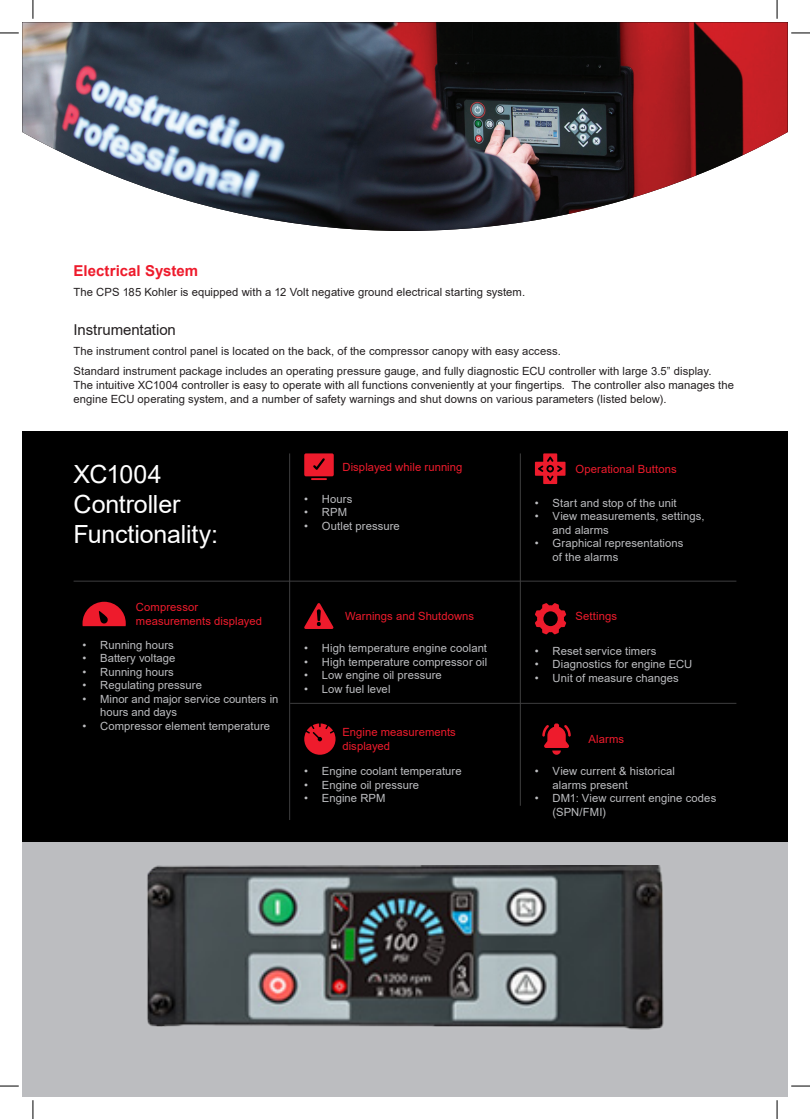
<style>
.page{position:relative;width:810px;height:1119px;background:#fff}
.page>*{position:absolute;margin:0;border:0;box-sizing:border-box;transform-origin:0 0}
.t1{font:25px/30px "Arial";letter-spacing:-.005em;color:#fff}
.t2{font:700 15px "Arial";color:#ee1b2c}
.t3{font:15px "Arial";letter-spacing:-.005em;color:#231f20}
.t4{font:11.25px/13.5px "Arial";letter-spacing:.005em;color:#bcbdc0}
.t5{font:11.25px/20.6px "Arial";letter-spacing:.005em;color:#231f20}
.t6{font:11.25px/13.5px "Arial";letter-spacing:.005em;color:#ee1b2c}
</style>
<div class="page">
<div style="left:22px;top:796px;width:766px;height:300px;background:#bcbdc0"></div>
<img style="left:22px;top:22px;width:766px;height:209px">
<div style="left:22px;top:431px;width:766px;height:410px;background:#000"></div>
<hr style="left:289px;top:453px;width:1px;height:366px;background:#3e3e3f">
<hr style="left:520px;top:453px;width:1px;height:352px;background:#3e3e3f">
<hr style="left:74px;top:580px;width:662px;height:1px;background:#3e3e3f">
<hr style="left:290px;top:702px;width:446px;height:1px;background:#3e3e3f">
<svg style="left:304px;top:453px;width:30px;height:27px"></svg>
<svg style="left:535px;top:453px;width:30px;height:31px"></svg>
<svg style="left:83px;top:601px;width:43px;height:25px"></svg>
<svg style="left:304px;top:603px;width:29px;height:26px"></svg>
<svg style="left:535px;top:603px;width:31px;height:31px"></svg>
<svg style="left:304px;top:723px;width:32px;height:31px"></svg>
<svg style="left:542px;top:723px;width:29px;height:31px"></svg>
<img style="left:147px;top:865px;width:517px;height:165px">
<svg style="left:0;top:32px;width:19px;height:2px"></svg>
<svg style="left:791px;top:32px;width:19px;height:2px"></svg>
<svg style="left:0;top:1085px;width:19px;height:1px"></svg>
<svg style="left:791px;top:1085px;width:19px;height:1px"></svg>
<svg style="left:32px;top:0;width:2px;height:19px"></svg>
<svg style="left:32px;top:1100px;width:2px;height:18px"></svg>
<svg style="left:776px;top:0;width:2px;height:19px"></svg>
<svg style="left:776px;top:1100px;width:2px;height:18px"></svg>
<h2 class="t2" style="left:74px;top:260px;width:126px">Electrical System</h2>
<p class="t5" style="left:74px;top:282px;width:453px">The CPS 185 Kohler is equipped with a 12 Volt negative ground electrical starting system.</p>
<h2 class="t3" style="left:74px;top:320px;width:104px">Instrumentation</h2>
<p class="t5" style="left:74px;top:340px;width:639px">The instrument control panel is located on the back, of the compressor canopy with easy access.<br>Standard instrument package includes an operating pressure gauge, and fully diagnostic ECU controller with large 3.5” display.</p>
<p class="t5" style="left:74px;top:378px;width:662px;line-height:13.5px">The intuitive XC1004 controller is easy to operate with all functions conveniently at your fingertips. The controller also manages the engine ECU operating system, and a number of safety warnings and shut downs on various parameters (listed below).</p>
<h1 class="t1" style="left:74px;top:459px;width:146px">XC1004<br>Controller<br>Functionality:</h1>
<p class="t6" style="left:136px;top:600px;width:128px">Compressor measurements displayed</p>
<p class="t4" style="left:83px;top:637px;width:93px">• Running hours</p>
<p class="t4" style="left:83px;top:651px;width:94px">• Battery voltage</p>
<p class="t4" style="left:83px;top:664px;width:93px">• Running hours</p>
<p class="t4" style="left:83px;top:678px;width:121px">• Regulating pressure</p>
<p class="t4" style="left:100px;top:691px;width:180px;text-indent:-18px">• Minor and major service counters in hours and days</p>
<p class="t4" style="left:83px;top:718px;width:189px">• Compressor element temperature</p>
<p class="t6" style="left:342px;top:460px;width:122px">Displayed while running</p>
<p class="t4" style="left:304px;top:491px;width:50px">• Hours</p>
<p class="t4" style="left:304px;top:505px;width:44px">• RPM</p>
<p class="t4" style="left:304px;top:518px;width:97px">• Outlet pressure</p>
<p class="t6" style="left:345px;top:609px;width:131px">Warnings and Shutdowns</p>
<p class="t4" style="left:304px;top:641px;width:184px">• High temperature engine coolant</p>
<p class="t4" style="left:304px;top:654px;width:185px">• High temperature compressor oil</p>
<p class="t4" style="left:304px;top:668px;width:139px">• Low engine oil pressure</p>
<p class="t4" style="left:304px;top:681px;width:88px">• Low fuel level</p>
<p class="t6" style="left:342px;top:725px;width:115px">Engine measurements displayed</p>
<p class="t4" style="left:304px;top:764px;width:159px">• Engine coolant temperature</p>
<p class="t4" style="left:304px;top:777px;width:116px">• Engine oil pressure</p>
<p class="t4" style="left:304px;top:791px;width:83px">• Engine RPM</p>
<p class="t6" style="left:576px;top:462px;width:102px">Operational Buttons</p>
<p class="t4" style="left:535px;top:495px;width:143px">• Start and stop of the unit</p>
<p class="t4" style="left:553px;top:509px;width:153px;text-indent:-18px">• View measurements, settings, and alarms</p>
<p class="t4" style="left:553px;top:536px;width:132px;text-indent:-18px">• Graphical representations of the alarms</p>
<p class="t6" style="left:576px;top:609px;width:43px">Settings</p>
<p class="t4" style="left:535px;top:643px;width:123px">• Reset service timers</p>
<p class="t4" style="left:535px;top:657px;width:159px">• Diagnostics for engine ECU</p>
<p class="t4" style="left:535px;top:670px;width:145px">• Unit of measure changes</p>
<p class="t6" style="left:588px;top:732px;width:37px">Alarms</p>
<p class="t4" style="left:553px;top:764px;width:124px;text-indent:-18px">• View current &amp; historical alarms present</p>
<p class="t4" style="left:553px;top:791px;width:165px;text-indent:-18px">• DM1: View current engine codes (SPN/FMI)</p>
</div>
